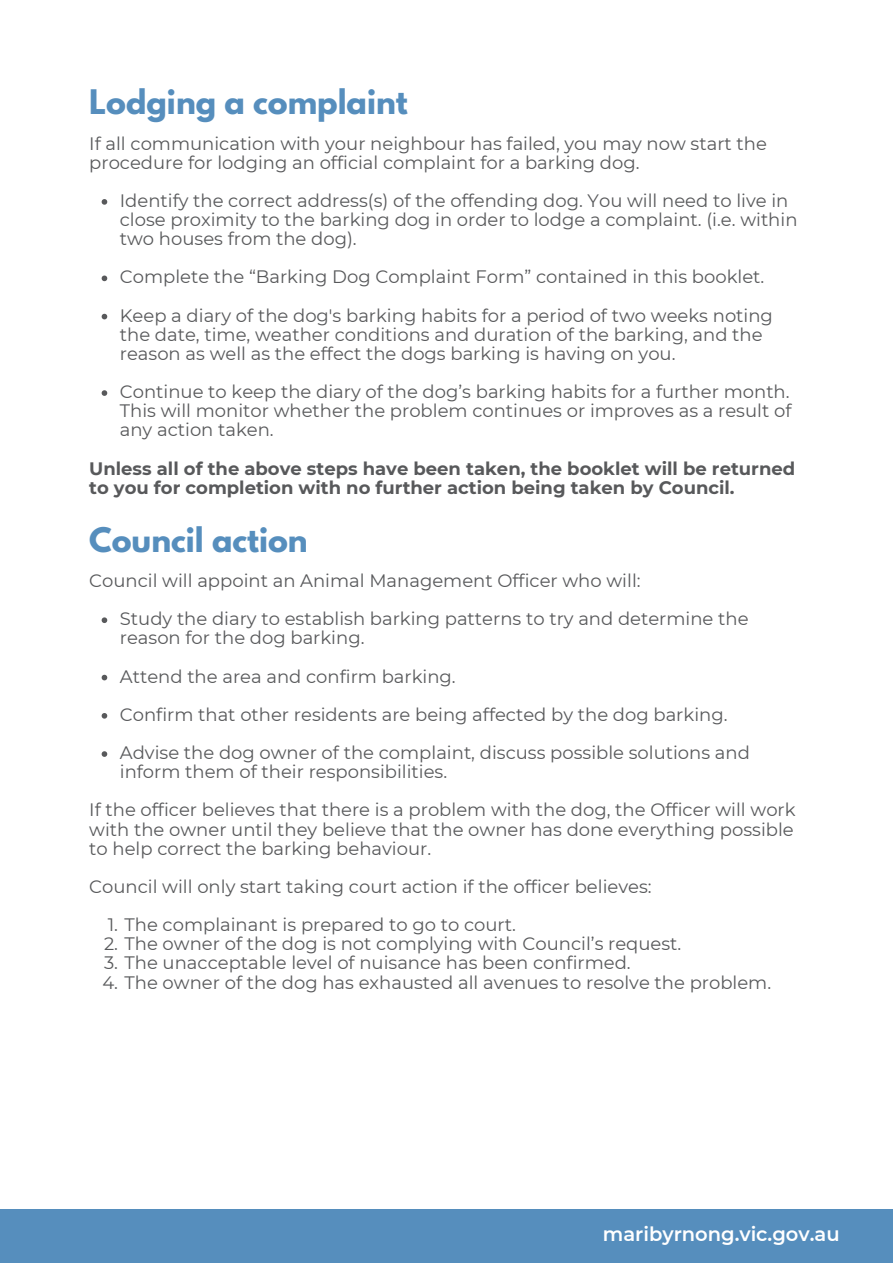
<style>
.page{position:relative;width:893px;height:1264px;background:#fff}
.page>*{position:absolute;margin:0;border:0;box-sizing:border-box;transform-origin:0 0}
.t1{font:700 30px "League Spartan";color:#568ebd}
.t2{font:600 19.5px "Montserrat";color:#fff}
.t3{font:18px/19px "Montserrat";color:#58595b}
.t4{font:700 18px/19px "Montserrat";color:#58595b}
</style>
<div class="page">
<div style="left:0;top:1208px;width:892px;height:54px;background:#568ebd"></div>
<svg style="left:102px;top:199px;width:5px;height:6px"></svg>
<svg style="left:102px;top:275px;width:5px;height:6px"></svg>
<svg style="left:102px;top:314px;width:5px;height:5px"></svg>
<svg style="left:102px;top:390px;width:5px;height:6px"></svg>
<svg style="left:102px;top:617px;width:5px;height:6px"></svg>
<svg style="left:102px;top:674px;width:5px;height:6px"></svg>
<svg style="left:102px;top:713px;width:5px;height:5px"></svg>
<svg style="left:102px;top:751px;width:5px;height:6px"></svg>
<h1 class="t1" style="left:89px;top:87px;width:320px">Lodging a complaint</h1>
<p class="t3" style="left:89px;top:134px;width:679px">If all communication with your neighbour has failed, you may now start the procedure for lodging an official complaint for a barking dog.</p>
<p class="t3" style="left:120px;top:191px;width:679px">Identify the correct address(s) of the offending dog. You will need to live in close proximity to the barking dog in order to lodge a complaint. (i.e. within two houses from the dog).</p>
<p class="t3" style="left:120px;top:258px;width:654px;line-height:38.2px">Complete the “Barking Dog Complaint Form” contained in this booklet.<br>Keep a diary of the dog's barking habits for a period of two weeks noting</p>
<p class="t3" style="left:120px;top:325px;width:644px">the date, time, weather conditions and duration of the barking, and the reason as well as the effect the dogs barking is having on you.</p>
<p class="t3" style="left:120px;top:382px;width:673px;text-align:justify">Continue to keep the diary of the dog’s barking habits for a further month.<br>This will monitor whether the problem continues or improves as a result of any action taken.</p>
<p class="t4" style="left:89px;top:458px;width:707px">Unless all of the above steps have been taken, the booklet will be returned to you for completion with no further action being taken by Council.</p>
<h1 class="t1" style="left:89px;top:525px;width:220px">Council action</h1>
<p class="t3" style="left:89px;top:571px;width:553px">Council will appoint an Animal Management Officer who will:</p>
<p class="t3" style="left:120px;top:609px;width:630px">Study the diary to establish barking patterns to try and determine the reason for the dog barking.</p>
<p class="t3" style="left:120px;top:657px;width:631px;line-height:38.2px">Attend the area and confirm barking.<br>Confirm that other residents are being affected by the dog barking.<br>Advise the dog owner of the complaint, discuss possible solutions and</p>
<p class="t3" style="left:120px;top:762px;width:329px">inform them of their responsibilities.</p>
<p class="t3" style="left:89px;top:800px;width:707px;text-align:justify">If the officer believes that there is a problem with the dog, the Officer will work with the owner until they believe that the owner has done everything possible to help correct the barking behaviour.</p>
<p class="t3" style="left:89px;top:877px;width:564px">Council will only start taking court action if the officer believes:</p>
<p class="t3" style="left:108px;top:915px;width:409px">1. The complainant is prepared to go to court.</p>
<p class="t3" style="left:104px;top:934px;width:579px">2. The owner of the dog is not complying with Council’s request.</p>
<p class="t3" style="left:104px;top:953px;width:528px">3. The unacceptable level of nuisance has been confirmed.</p>
<p class="t3" style="left:102px;top:972px;width:670px">4. The owner of the dog has exhausted all avenues to resolve the problem.</p>
<p class="t2" style="left:603px;top:1222px;width:238px">maribyrnong.vic.gov.au</p>
</div>
